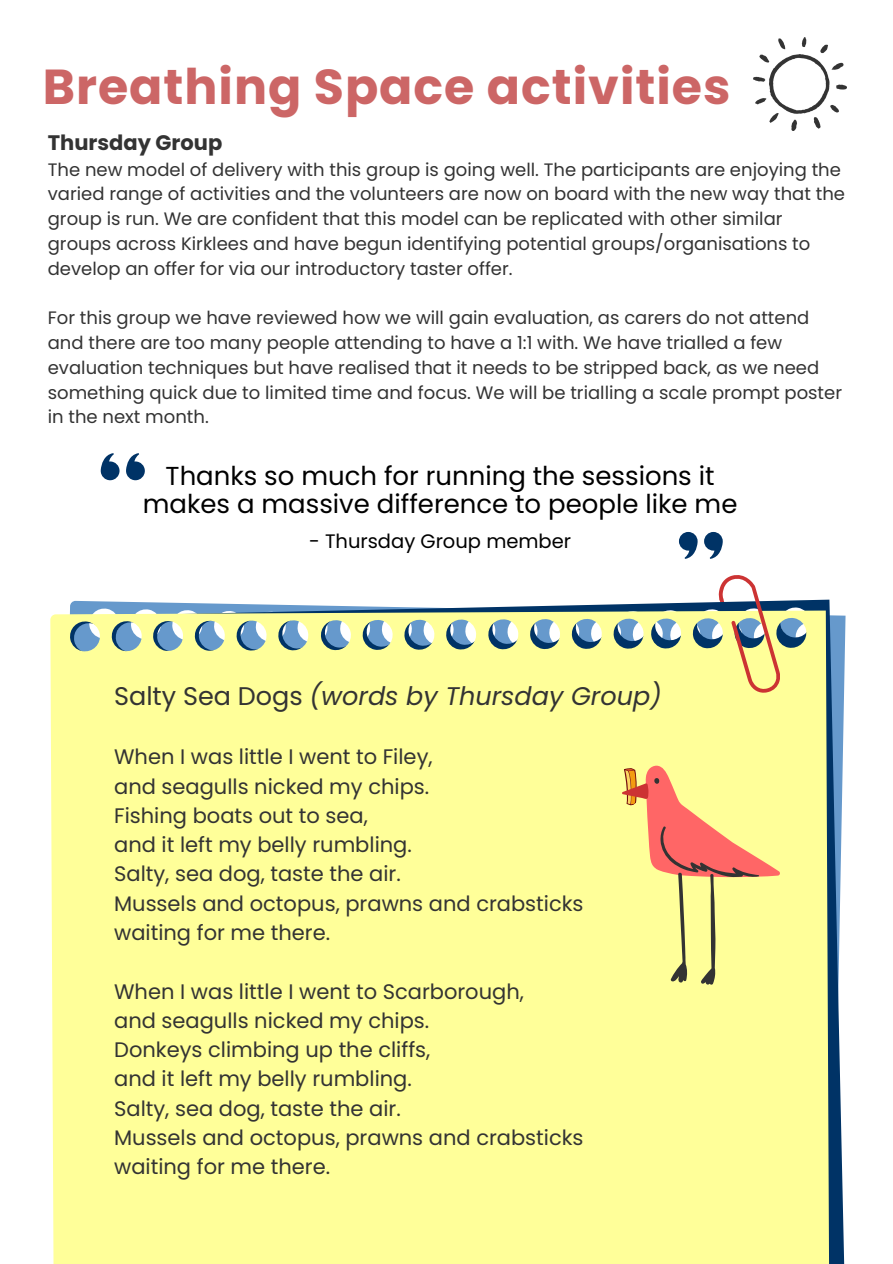
<style>
.page{position:relative;width:893px;height:1264px;background:#fff}
.page>*{position:absolute;margin:0;border:0;box-sizing:border-box;transform-origin:0 0}
.t1{font:700 49.05px "Poppins";letter-spacing:.02em;color:#c66}
.t2{font:25.95px/28.2px "Poppins";color:#000;text-align:center}
.t3{font:italic 25.5px "Poppins";color:#333}
.t4{font:21px "Poppins";color:#333}
.t5{font:700 21px "Poppins";color:#333}
.t6{font:19.5px "Poppins";color:#000}
.t7{font:18px/24.8px "Poppins";color:#333}
.s1{font-style:normal}
</style>
<div class="page">
<img style="left:753px;top:37px;width:93px;height:93px">
<svg style="left:70px;top:599px;width:776px;height:664px"></svg>
<div style="left:50px;top:610px;width:779px;height:653px;background:#ff9"></div>
<svg style="left:718px;top:575px;width:62px;height:117px"></svg>
<svg style="left:704px;top:532px;width:18px;height:27px"></svg>
<svg style="left:679px;top:532px;width:18px;height:27px"></svg>
<svg style="left:101px;top:453px;width:18px;height:27px"></svg>
<svg style="left:126px;top:453px;width:19px;height:27px"></svg>
<svg style="left:608px;top:764px;width:172px;height:220px;background:#f6db8b"></svg>
<p class="t1" style="left:43px;top:52px;width:689px">Breathing Space activities</p>
<p class="t5" style="left:48px;top:128px;width:176px">Thursday Group</p>
<p class="t7" style="left:48px;top:157px;width:798px">The new model of delivery with this group is going well. The participants are enjoying the varied range of activities and the volunteers are now on board with the new way that the group is run. We are confident that this model can be replicated with other similar groups across Kirklees and have begun identifying potential groups/organisations to develop an offer for via our introductory taster offer.</p>
<p class="t7" style="left:48px;top:305px;width:795px">For this group we have reviewed how we will gain evaluation, as carers do not attend and there are too many people attending to have a 1:1 with. We have trialled a few evaluation techniques but have realised that it needs to be stripped back, as we need something quick due to limited time and focus. We will be trialling a scale prompt poster in the next month.</p>
<p class="t2" style="left:143px;top:462px;width:596px">Thanks so much for running the sessions it makes a massive difference to people like me</p>
<p class="t6" style="left:309px;top:527px;width:263px">- Thursday Group member</p>
<p class="t3" style="left:114px;top:678px;width:549px"><span class="s1">Salty Sea Dogs</span> (words by Thursday Group)</p>
<p class="t4" style="left:114px;top:742px;width:320px">When I was little I went to Filey,</p>
<p class="t4" style="left:114px;top:771px;width:316px">and seagulls nicked my chips.</p>
<p class="t4" style="left:114px;top:800px;width:255px">Fishing boats out to sea,</p>
<p class="t4" style="left:114px;top:830px;width:299px">and it left my belly rumbling.</p>
<p class="t4" style="left:114px;top:859px;width:288px">Salty, sea dog, taste the air.</p>
<p class="t4" style="left:114px;top:888px;width:471px">Mussels and octopus, prawns and crabsticks</p>
<p class="t4" style="left:114px;top:917px;width:217px">waiting for me there.</p>
<p class="t4" style="left:114px;top:976px;width:411px">When I was little I went to Scarborough,</p>
<p class="t4" style="left:114px;top:1005px;width:316px">and seagulls nicked my chips.</p>
<p class="t4" style="left:114px;top:1034px;width:318px">Donkeys climbing up the cliffs,</p>
<p class="t4" style="left:114px;top:1064px;width:299px">and it left my belly rumbling.</p>
<p class="t4" style="left:114px;top:1093px;width:288px">Salty, sea dog, taste the air.</p>
<p class="t4" style="left:114px;top:1122px;width:471px">Mussels and octopus, prawns and crabsticks</p>
<p class="t4" style="left:114px;top:1151px;width:217px">waiting for me there.</p>
</div>
